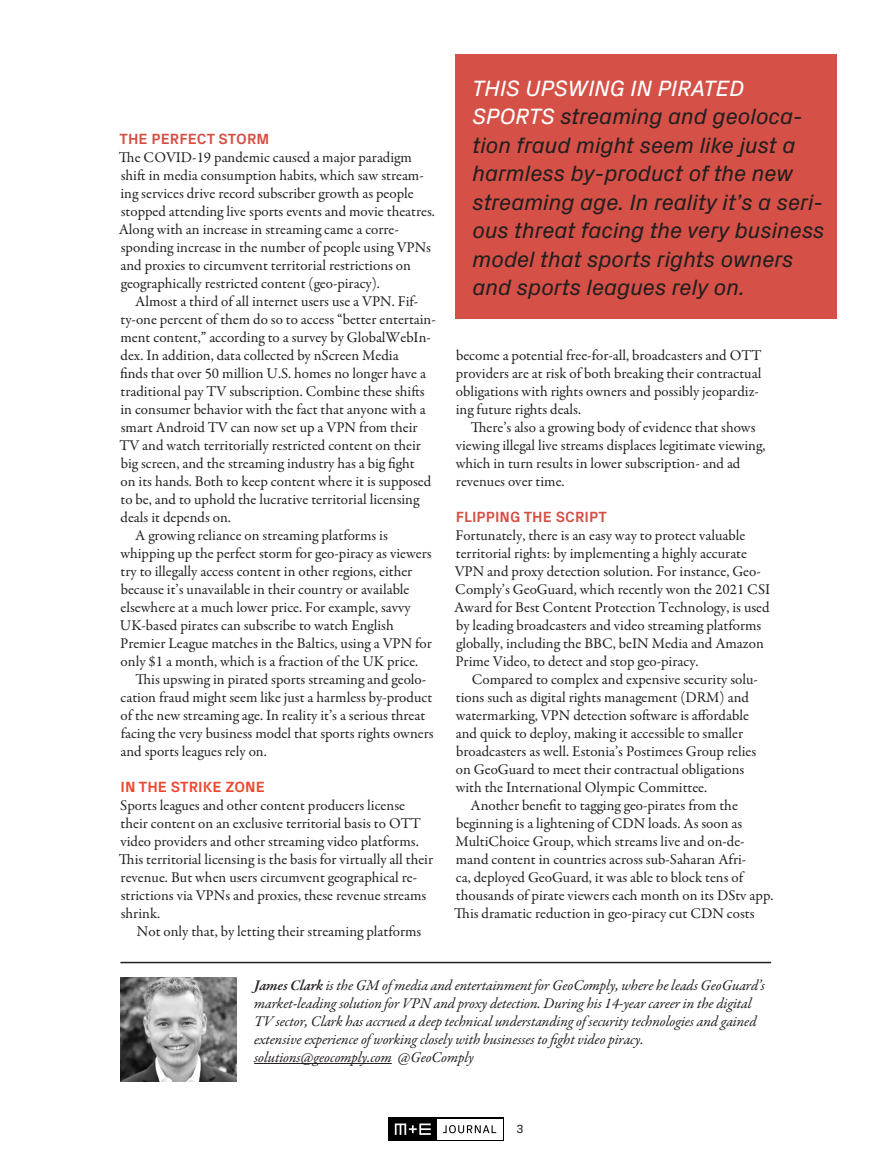
<style>
.page{position:relative;width:891px;height:1161px;background:#fff}
.page>*{position:absolute;margin:0;border:0;box-sizing:border-box;transform-origin:0 0}
.t1{font:italic 22.5px/28.5px "Px Grotesk";letter-spacing:-.01em;color:#231f20}
.t2{font:15px/18px "Garamond Premr Pro";color:#231f20}
.t3{font:italic 15px/18px "Garamond Premr Pro";letter-spacing:-.01em;color:#231f20}
.t4{font:700 15px "Px Grotesk";letter-spacing:.005em;color:#d45045}
.t5{font:700 15px "Px Grotesk";letter-spacing:.005em;color:#ef472e}
.t6{font:12px "Px Grotesk";color:#231f20}
.s1{color:#fff}
.s2{font-weight:600}
</style>
<div class="page">
<svg style="left:389px;top:1117px;width:115px;height:24px"></svg>
<div style="left:437px;top:1119px;width:65px;height:20px;background:#fff"></div>
<svg style="left:443px;top:1125px;width:53px;height:8px"></svg>
<svg style="left:395px;top:1124px;width:36px;height:11px"></svg>
<hr style="left:120px;top:962px;width:651px;height:1px;background:#231f20">
<hr style="left:254px;top:1063px;width:138px;height:1px;background:#231f20">
<img style="left:120px;top:977px;width:116px;height:105px">
<div style="left:455px;top:54px;width:382px;height:264px;background:#d55046"></div>
<p class="t1" style="left:472px;top:72px;width:354px"><span class="s1">THIS UPSWING IN PIRATED<br>SPORTS</span> streaming and geoloca&shy;tion fraud might seem like just a harmless by-product of the new streaming age. In reality it’s a seri&shy;ous threat facing the very business model that sports rights owners and sports leagues rely on.</p>
<p class="t4" style="left:120px;top:128px;width:151px">THE PERFECT STORM</p>
<p class="t2" style="left:119px;top:149px;width:318px">The COVID-19 pandemic caused a major paradigm shift in media consumption habits, which saw stream&shy;ing services drive record subscriber growth as people stopped attending live sports events and movie theatres.<br>Along with an increase in streaming came a corre&shy;sponding increase in the number of people using VPNs and proxies to circumvent territorial restrictions on geographically restricted content (geo-piracy).</p>
<p class="t2" style="left:119px;top:293px;width:318px;text-indent:16px">Almost a third of all internet users use a VPN. Fif&shy;ty-one percent of them do so to access “better entertain&shy;ment content,” according to a survey by GlobalWebIn&shy;dex. In addition, data collected by nScreen Media<br>finds that over 50 million U.S. homes no longer have a traditional pay TV subscription. Combine these shifts in consumer behavior with the fact that anyone with a smart Android TV can now set up a VPN from their TV and watch territorially restricted content on their big screen, and the streaming industry has a big fight<br>on its hands. Both to keep content where it is supposed to be, and to uphold the lucrative territorial licensing deals it depends on.</p>
<p class="t2" style="left:120px;top:527px;width:314px;text-indent:15px">A growing reliance on streaming platforms is whipping up the perfect storm for geo-piracy as viewers try to illegally access content in other regions, either because it’s unavailable in their country or available elsewhere at a much lower price. For example, savvy UK-based pirates can subscribe to watch English Premier League matches in the Baltics, using a VPN for only $1 a month, which is a fraction of the UK price.</p>
<p class="t2" style="left:121px;top:671px;width:315px;text-indent:15px">This upswing in pirated sports streaming and geolo&shy;cation fraud might seem like just a harmless by-product of the new streaming age. In reality it’s a serious threat facing the very business model that sports rights owners and sports leagues rely on.</p>
<p class="t5" style="left:120px;top:776px;width:146px">IN THE STRIKE ZONE</p>
<p class="t2" style="left:119px;top:797px;width:316px">Sports leagues and other content producers license their content on an exclusive territorial basis to OTT video providers and other streaming video platforms.<br>This territorial licensing is the basis for virtually all their revenue. But when users circumvent geographical re&shy;strictions via VPNs and proxies, these revenue streams shrink.</p>
<p class="t2" style="left:137px;top:923px;width:286px">Not only that, by letting their streaming platforms</p>
<p class="t3" style="left:254px;top:977px;width:512px"><span class="s2">James Clark</span> is the GM of media and entertainment for GeoComply, where he leads GeoGuard’s market-leading solution for VPN and proxy detection. During his 14-year career in the digital TV sector, Clark has accrued a deep technical understanding of security technologies and gained extensive experience of working closely with businesses to fight video piracy.</p>
<p class="t3" style="left:254px;top:1049px;width:221px">solutions@geocomply.com @GeoComply</p>
<p class="t2" style="left:456px;top:347px;width:307px">become a potential free-for-all, broadcasters and OTT providers are at risk of both breaking their contractual obligations with rights owners and possibly jeopardiz&shy;ing future rights deals.</p>
<p class="t2" style="left:456px;top:419px;width:311px;text-indent:15px">There’s also a growing body of evidence that shows viewing illegal live streams displaces legitimate viewing, which in turn results in lower subscription- and ad revenues over time.</p>
<p class="t4" style="left:456px;top:506px;width:153px">FLIPPING THE SCRIPT</p>
<p class="t2" style="left:454px;top:527px;width:318px">Fortunately, there is an easy way to protect valuable territorial rights: by implementing a highly accurate VPN and proxy detection solution. For instance, Geo-Comply’s GeoGuard, which recently won the 2021 CSI Award for Best Content Protection Technology, is used by leading broadcasters and video streaming platforms globally, including the BBC, beIN Media and Amazon Prime Video, to detect and stop geo-piracy.</p>
<p class="t2" style="left:456px;top:671px;width:304px;text-indent:16px">Compared to complex and expensive security solu&shy;tions such as digital rights management (DRM) and watermarking, VPN detection software is affordable and quick to deploy, making it accessible to smaller broadcasters as well. Estonia’s Postimees Group relies on GeoGuard to meet their contractual obligations with the International Olympic Committee.</p>
<p class="t2" style="left:454px;top:797px;width:321px;text-indent:16px">Another benefit to tagging geo-pirates from the beginning is a lightening of CDN loads. As soon as MultiChoice Group, which streams live and on-de&shy;mand content in countries across sub-Saharan Afri-<br>ca, deployed GeoGuard, it was able to block tens of thousands of pirate viewers each month on its DStv app.<br>This dramatic reduction in geo-piracy cut CDN costs</p>
<p class="t6" style="left:516px;top:1120px;width:9px">3</p>
</div>
